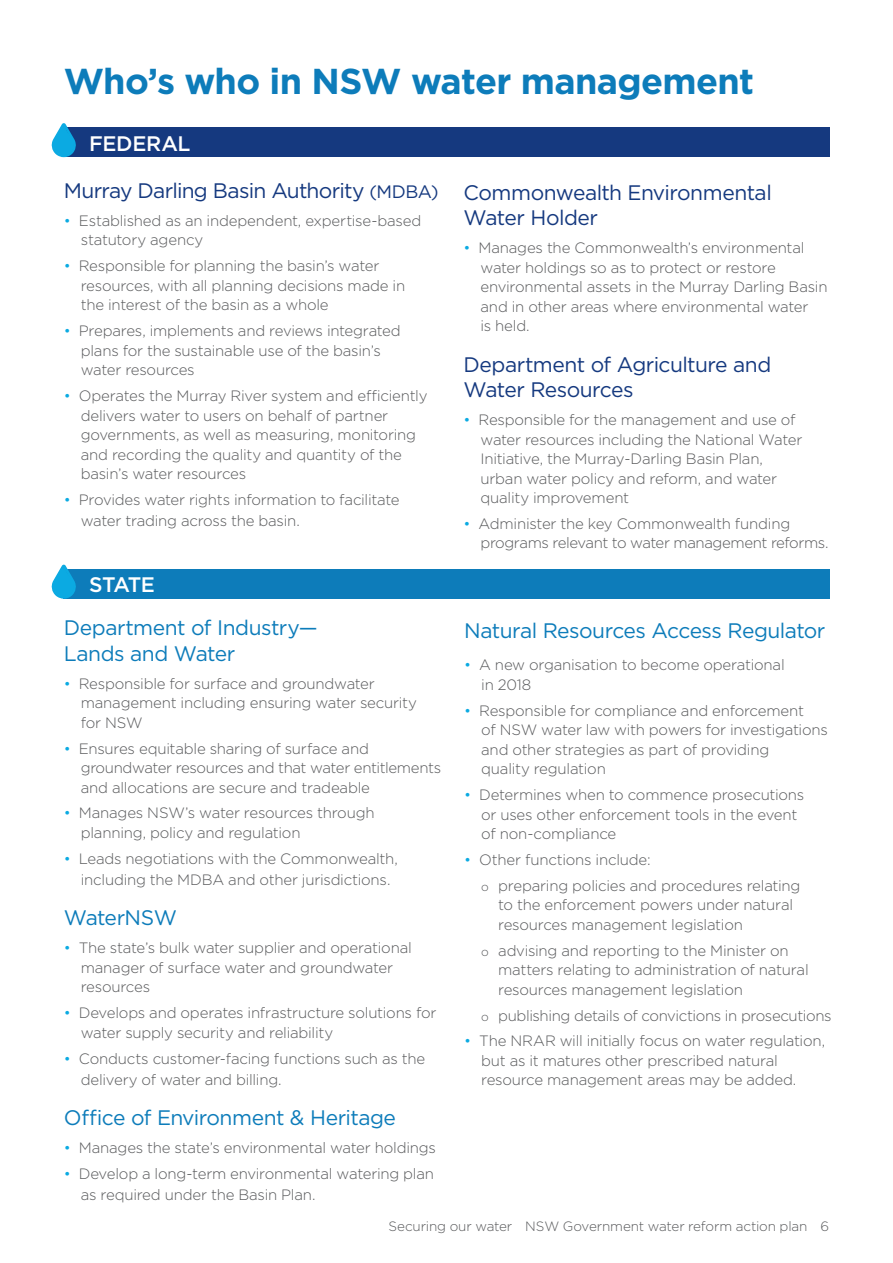
<style>
.page{position:relative;width:893px;height:1263px;background:#fff}
.page>*{position:absolute;margin:0;border:0;box-sizing:border-box;transform-origin:0 0}
.t1{font:700 36px "Gotham";letter-spacing:-.02em;color:#0d7cba}
.t2{font:21px/25.5px "Gotham";letter-spacing:-.03em;color:#15397f}
.t3{font:21px/25.5px "Gotham";letter-spacing:-.025em;color:#0d7cba}
.t4{font:500 21px "Gotham";letter-spacing:-.025em;color:#fff}
.t5{font:300 15px/19.5px "Gotham";letter-spacing:-.015em;color:#58595b}
.t6{font:300 13.5px "Gotham";letter-spacing:-.01em;color:#58595b}
.s1{font-size:18px}
.s2{color:#0baae2}
.s3{font-size:12px}
</style>
<div class="page">
<div style="left:64px;top:128px;width:766px;height:29px;background:#15397f"></div>
<div style="left:64px;top:569px;width:766px;height:30px;background:#0d7cba"></div>
<svg style="left:51px;top:123px;width:26px;height:34px"></svg>
<svg style="left:51px;top:565px;width:25px;height:34px"></svg>
<h1 class="t1" style="left:64px;top:57px;width:692px">Who’s who in NSW water management</h1>
<h2 class="t4" style="left:89px;top:130px;width:28px">FEDE</h2>
<h2 class="t4" style="left:146px;top:130px;width:46px">RAL</h2>
<h2 class="t2" style="left:64px;top:177px;width:376px">Murray Darling Basin Authority <span class="s1">(MDBA)</span></h2>
<p class="t5" style="left:81px;top:210px;width:342px;text-indent:-17px"><span class="s2">•</span> Established as an independent, expertise-based statutory agency</p>
<p class="t5" style="left:81px;top:256px;width:326px;text-indent:-17px"><span class="s2">•</span> Responsible for planning the basin’s water resources, with all planning decisions made in the interest of the basin as a whole</p>
<p class="t5" style="left:81px;top:321px;width:322px;text-indent:-17px"><span class="s2">•</span> Prepares, implements and reviews integrated plans for the sustainable use of the basin’s water resources</p>
<p class="t5" style="left:81px;top:386px;width:348px;text-indent:-17px"><span class="s2">•</span> Operates the Murray River system and efficiently delivers water to users on behalf of partner governments, as well as measuring, monitoring and recording the quality and quantity of the basin’s water resources</p>
<p class="t5" style="left:81px;top:489px;width:320px;line-height:21px;text-indent:-17px"><span class="s2">•</span> Provides water rights information to facilitate water trading across the basin.</p>
<h2 class="t2" style="left:463px;top:179px;width:310px">Commonwealth Environmental<br>Water Holder</h2>
<p class="t5" style="left:480px;top:238px;width:349px;text-indent:-17px"><span class="s2">•</span> Manages the Commonwealth’s environmental water holdings so as to protect or restore environmental assets in the Murray Darling Basin and in other areas where environmental water<br>is held.</p>
<h2 class="t2" style="left:463px;top:351px;width:309px">Department of Agriculture and<br>Water Resources</h2>
<p class="t5" style="left:480px;top:410px;width:323px;text-indent:-17px"><span class="s2">•</span> Responsible for the management and use of water resources including the National Water Initiative, the Murray-Darling Basin Plan, urban water policy and reform, and water quality improvement</p>
<p class="t5" style="left:480px;top:513px;width:350px;text-indent:-17px"><span class="s2">•</span> Administer the key Commonwealth funding programs relevant to water management reforms.</p>
<h2 class="t4" style="left:89px;top:571px;width:67px">STATE</h2>
<h2 class="t3" style="left:64px;top:614px;width:255px">Department of Industry—<br>Lands and Water</h2>
<p class="t5" style="left:81px;top:673px;width:338px;text-indent:-17px"><span class="s2">•</span> Responsible for surface and groundwater management including ensuring water security for NSW</p>
<p class="t5" style="left:81px;top:738px;width:362px;text-indent:-17px"><span class="s2">•</span> Ensures equitable sharing of surface and groundwater resources and that water entitlements and allocations are secure and tradeable</p>
<p class="t5" style="left:81px;top:803px;width:295px;text-indent:-17px"><span class="s2">•</span> Manages NSW’s water resources through planning, policy and regulation</p>
<p class="t5" style="left:81px;top:848px;width:318px;line-height:21px;text-indent:-17px"><span class="s2">•</span> Leads negotiations with the Commonwealth, including the MDBA and other jurisdictions.</p>
<h2 class="t3" style="left:64px;top:905px;width:115px">WaterNSW</h2>
<p class="t5" style="left:81px;top:938px;width:332px;text-indent:-17px"><span class="s2">•</span> The state’s bulk water supplier and operational manager of surface water and groundwater resources</p>
<p class="t5" style="left:81px;top:1003px;width:357px;text-indent:-17px"><span class="s2">•</span> Develops and operates infrastructure solutions for water supply security and reliability</p>
<p class="t5" style="left:81px;top:1047px;width:346px;line-height:21px;text-indent:-17px"><span class="s2">•</span> Conducts customer-facing functions such as the delivery of water and billing.</p>
<h2 class="t3" style="left:64px;top:1104px;width:334px">Office of Environment &amp; Heritage</h2>
<p class="t5" style="left:64px;top:1137px;width:374px"><span class="s2">•</span> Manages the state’s environmental water holdings</p>
<p class="t5" style="left:81px;top:1162px;width:355px;line-height:21px;text-indent:-17px"><span class="s2">•</span> Develop a long-term environmental watering plan as required under the Basin Plan.</p>
<h2 class="t3" style="left:464px;top:617px;width:363px">Natural Resources Access Regulator</h2>
<p class="t5" style="left:481px;top:655px;width:305px;text-indent:-17px"><span class="s2">•</span> A new organisation to become operational in 2018</p>
<p class="t5" style="left:481px;top:700px;width:348px;text-indent:-17px"><span class="s2">•</span> Responsible for compliance and enforcement<br>of NSW water law with powers for investigations and other strategies as part of providing<br>quality regulation</p>
<p class="t5" style="left:481px;top:784px;width:325px;text-indent:-17px"><span class="s2">•</span> Determines when to commence prosecutions or uses other enforcement tools in the event of non-compliance</p>
<p class="t5" style="left:481px;top:846px;width:321px;line-height:26px;text-indent:-17px"><span class="s2">•</span> Other functions include:<br><span class="s3">o</span> preparing policies and procedures relating</p>
<p class="t5" style="left:498px;top:895px;width:296px">to the enforcement powers under natural resources management legislation</p>
<p class="t5" style="left:498px;top:940px;width:312px;text-indent:-17px"><span class="s3">o</span> advising and reporting to the Minister on matters relating to administration of natural resources management legislation</p>
<p class="t5" style="left:481px;top:1005px;width:352px"><span class="s3">o</span> publishing details of convictions in prosecutions</p>
<p class="t5" style="left:481px;top:1031px;width:345px;text-indent:-17px"><span class="s2">•</span> The NRAR will initially focus on water regulation, but as it matures other prescribed natural resource management areas may be added.</p>
<p class="t6" style="left:389px;top:1218px;width:442px">Securing our water NSW Government water reform action plan 6</p>
</div>
